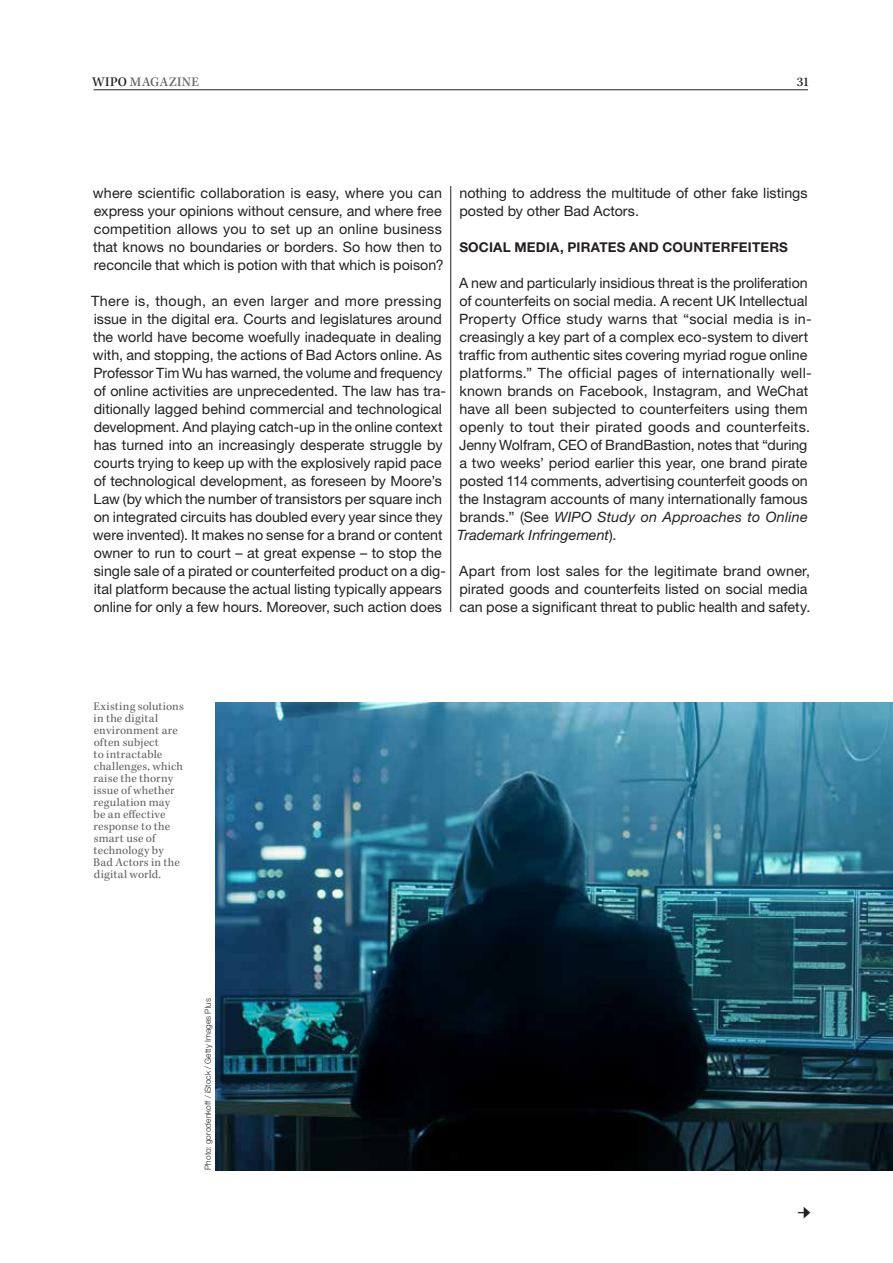
<style>
.page{position:relative;width:893px;height:1263px;background:#fff}
.page>*{position:absolute;margin:0;border:0;box-sizing:border-box;transform-origin:0 0}
.t1{font:300 21px "Kepler Std";color:#231f20}
.t2{font:14.25px/18px "Helvetica Neue LT Std";color:#231f20}
.t3{font:700 13.5px "Helvetica Neue LT Std";letter-spacing:.015em;color:#231f20}
.t4{font:500 13.5px "Kepler Std";letter-spacing:.035em;color:#636466}
.t5{font:500 13.5px "Kepler Std";color:#231f20}
.t6{font:12px/12px "Kepler Std";letter-spacing:.015em;color:#636466}
.t7{font:300 8.25px "Helvetica Neue LT Std";letter-spacing:.015em;color:#231f20}
.s1{color:#231f20}
.s2{font-style:italic}
</style>
<div class="page">
<hr style="left:94px;top:90px;width:714px;height:1px;background:#231f20">
<img style="left:215px;top:702px;width:678px;height:468px">
<hr style="left:450px;top:186px;width:1px;height:426px;background:#231f20">
<p class="t4" style="left:92px;top:74px;width:109px"><span class="s1">WIPO</span> MAGAZINE</p>
<p class="t5" style="left:797px;top:74px;width:14px">31</p>
<p class="t2" style="left:93px;top:184px;width:352px">where scientific collaboration is easy, where you can express your opinions without censure, and where free competition allows you to set up an online business that knows no boundaries or borders. So how then to reconcile that which is potion with that which is poison?</p>
<p class="t2" style="left:91px;top:292px;width:356px">There is, though, an even larger and more pressing issue in the digital era. Courts and legislatures around the world have become woefully inadequate in dealing with, and stopping, the actions of Bad Actors online. As Professor Tim Wu has warned, the volume and frequency of online activities are unprecedented. The law has tra&shy;ditionally lagged behind commercial and technological development. And playing catch-up in the online context has turned into an increasingly desperate struggle by courts trying to keep up with the explosively rapid pace of technological development, as foreseen by Moore’s Law (by which the number of transistors per square inch on integrated circuits has doubled every year since they were invented). It makes no sense for a brand or content owner to run to court – at great expense – to stop the single sale of a pirated or counterfeited product on a dig&shy;ital platform because the actual listing typically appears online for only a few hours. Moreover, such action does</p>
<p class="t2" style="left:459px;top:184px;width:350px">nothing to address the multitude of other fake listings posted by other Bad Actors.</p>
<p class="t3" style="left:459px;top:239px;width:330px">SOCIAL MEDIA, PIRATES AND COUNTERFEITERS</p>
<p class="t2" style="left:457px;top:274px;width:356px">A new and particularly insidious threat is the proliferation of counterfeits on social media. A recent UK Intellectual Property Office study warns that “social media is in&shy;creasingly a key part of a complex eco-system to divert traffic from authentic sites covering myriad rogue online platforms.” The official pages of internationally well&shy;known brands on Facebook, Instagram, and WeChat have all been subjected to counterfeiters using them openly to tout their pirated goods and counterfeits.<br>Jenny Wolfram, CEO of BrandBastion, notes that “during a two weeks’ period earlier this year, one brand pirate posted 114 comments, advertising counterfeit goods on the Instagram accounts of many internationally famous brands.” (See <span class="s2">WIPO Study on Approaches to Online Trademark Infringement</span>).</p>
<p class="t2" style="left:459px;top:562px;width:353px">Apart from lost sales for the legitimate brand owner, pirated goods and counterfeits listed on social media can pose a significant threat to public health and safety.</p>
<p class="t6" style="left:93px;top:701px;width:92px">Existing solutions in the digital environment are often subject<br>to intractable challenges, which raise the thorny issue of whether regulation may be an effective response to the smart use of technology by<br>Bad Actors in the digital world.</p>
<p class="t7" style="left:203px;top:1170px;width:173px;rotate:-90deg">Photo: gorodenkoff / iStock / Getty Images Plus</p>
<h1 class="t1" style="left:797px;top:1199px;width:15px">→</h1>
</div>
